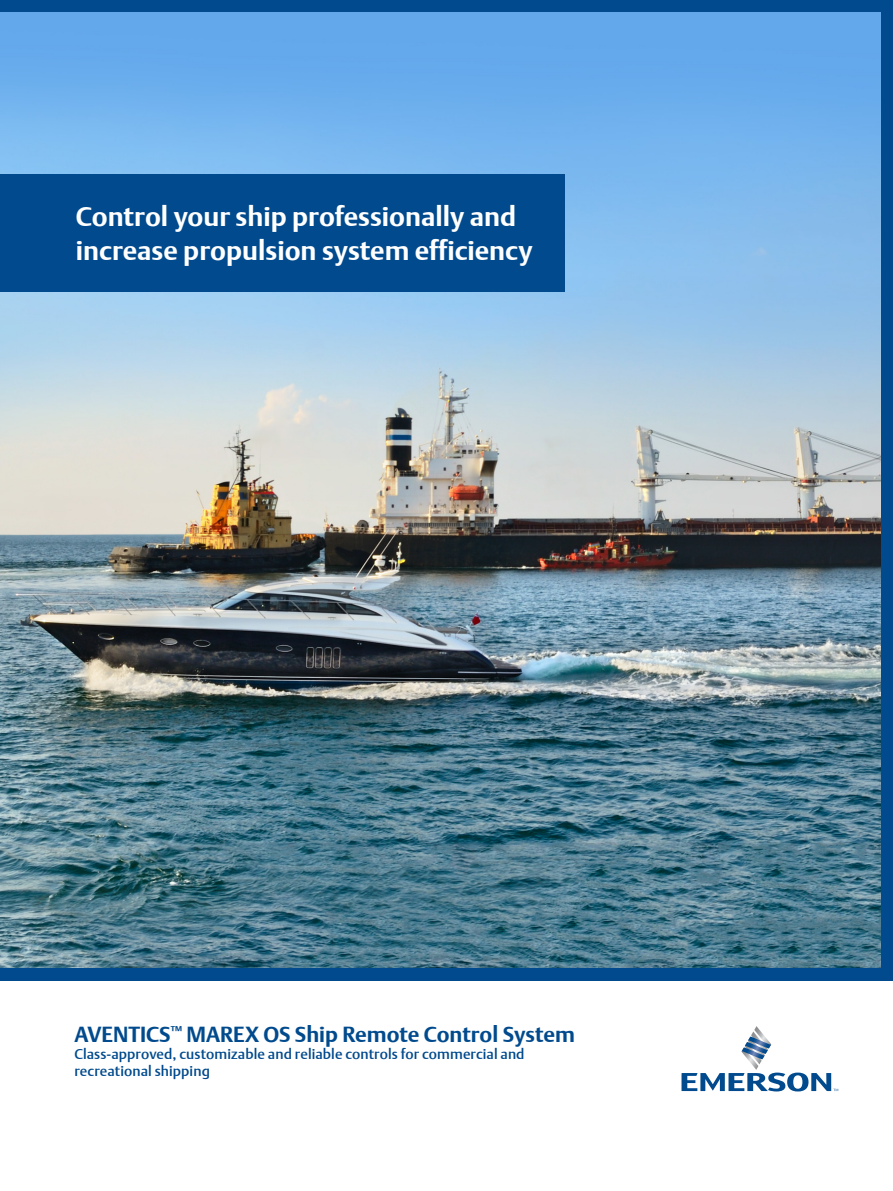
<style>
.page{position:relative;width:893px;height:1191px;background:#fff}
.page>*{position:absolute;margin:0;border:0;box-sizing:border-box;transform-origin:0 0}
.t1{font:700 27px/33.8px "DTL Argo T";color:#fff}
.SUBHEAD{font:700 21.75px "DTL Argo T";color:#004a8d}
.t2{font:500 14.25px/17.1px "DTL Argo T";letter-spacing:.005em;color:#004a8d}
</style>
<div class="page">
<div style="left:0;top:0;width:893px;height:980px;background:#004a8d"></div>
<img style="left:0;top:12px;width:881px;height:955px">
<div style="left:0;top:174px;width:565px;height:117px;background:#004a8d"></div>
<svg style="left:681px;top:1026px;width:157px;height:65px"></svg>
<p class="t1" style="left:76px;top:199px;width:458px">Control your ship professionally and increase propulsion system efficiency</p>
<p class="SUBHEAD" style="left:74px;top:1021px;width:502px">AVENTICS<sup>™</sup> MAREX OS Ship Remote Control System</p>
<p class="t2" style="left:74px;top:1045px;width:452px">Class-approved, customizable and reliable controls for commercial and recreational shipping</p>
</div>
